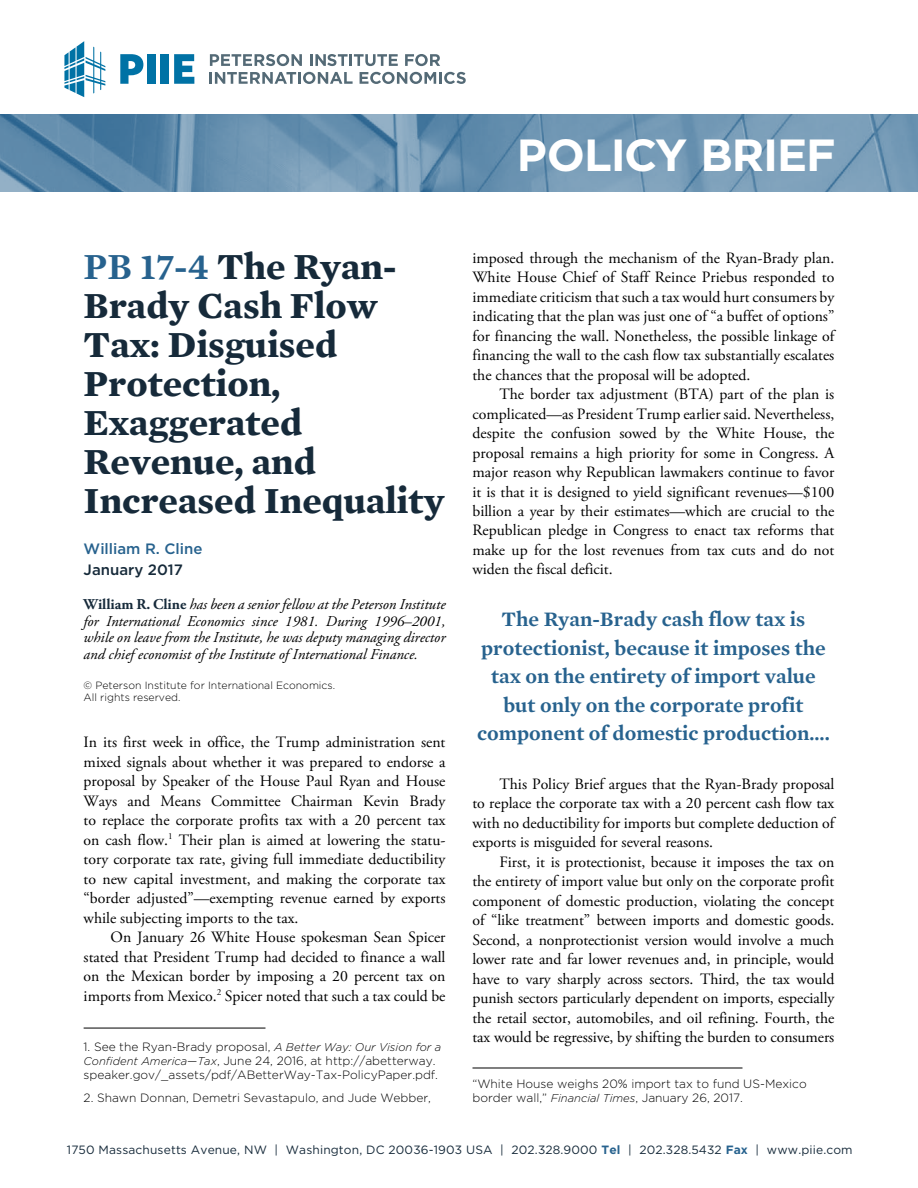
<style>
.page{position:relative;width:918px;height:1188px;background:#fff}
.page>*{position:absolute;margin:0;border:0;box-sizing:border-box;transform-origin:0 0}
.t1{font:700 45px "Gotham";letter-spacing:-.025em;color:#fff}
.t2{font:700 37.5px/39px "Mercury Text G1";color:#162a3a}
.t3{font:600 21px/28.5px "Mercury Text G1";color:#27628e;text-align:center}
.t4{font:15.75px/19.5px "Adobe Garamond Pro";color:#000;text-align:justify}
.t5{font:italic 15px/16.5px "Adobe Garamond Pro";color:#000;text-align:justify}
.t6{font:500 15px "Gotham";color:#27628e}
.t7{font:500 15px "Gotham";color:#162a3a}
.t8{font:300 12px/14.2px "Gotham";color:#000}
.t9{font:12px "Gotham";letter-spacing:.01em;color:#162a3a}
.t10{font:300 10.5px/12px "Gotham";color:#000}
.s1{font-weight:600;color:#27628e}
.s2{font-weight:700;font-style:normal;color:#162a3a}
.s3{font-style:italic;font-size:11.25px}
.s4{font-weight:700;color:#27628e}
</style>
<div class="page">
<svg style="left:210px;top:54px;width:92px;height:12px"></svg>
<svg style="left:310px;top:54px;width:88px;height:12px"></svg>
<svg style="left:405px;top:54px;width:35px;height:12px"></svg>
<svg style="left:209px;top:72px;width:144px;height:12px"></svg>
<svg style="left:360px;top:72px;width:106px;height:12px"></svg>
<svg style="left:120px;top:54px;width:23px;height:30px"></svg>
<div style="left:147px;top:54px;width:8px;height:30px;background:#0072a5"></div>
<div style="left:160px;top:54px;width:9px;height:30px;background:#0072a5"></div>
<svg style="left:174px;top:54px;width:20px;height:30px"></svg>
<svg style="left:65px;top:41px;width:40px;height:56px"></svg>
<img style="left:0;top:114px;width:918px;height:78px">
<hr style="left:84px;top:1028px;width:181px;height:1px;background:#000">
<hr style="left:472px;top:1068px;width:270px;height:1px;background:#000">
<h1 class="t1" style="left:517px;top:125px;width:321px">POLICY BRIEF</h1>
<h2 class="t2" style="left:84px;top:245px;width:362px"><span class="s1">PB 17-4</span> The Ryan-<br>Brady Cash Flow<br>Tax: Disguised<br>Protection,<br>Exaggerated<br>Revenue, and<br>Increased Inequality</h2>
<p class="t6" style="left:84px;top:539px;width:120px">William R. Cline</p>
<p class="t7" style="left:84px;top:560px;width:101px">January 2017</p>
<p class="t5" style="left:84px;top:597px;width:363px"><span class="s2">William R. Cline</span> has been a senior fellow at the Peterson Institute for International Economics since 1981. During 1996–2001, while on leave from the Institute, he was deputy managing director and chief economist of the Institute of International Finance.</p>
<p class="t10" style="left:84px;top:679px;width:253px">© Peterson Institute for International Economics.<br>All rights reserved.</p>
<p class="t4" style="left:84px;top:733px;width:363px">In its first week in office, the Trump administration sent mixed signals about whether it was prepared to endorse a proposal by Speaker of the House Paul Ryan and House Ways and Means Committee Chairman Kevin Brady to replace the corporate profits tax with a 20 percent tax on cash flow.<sup>1</sup> Their plan is aimed at lowering the statu&shy;tory corporate tax rate, giving full immediate deductibility to new capital investment, and making the corporate tax “border adjusted”—exempting revenue earned by exports while subjecting imports to the tax.</p>
<p class="t4" style="left:84px;top:928px;width:363px;text-indent:27px">On January 26 White House spokesman Sean Spicer stated that President Trump had decided to finance a wall on the Mexican border by imposing a 20 percent tax on imports from Mexico.<sup>2</sup> Spicer noted that such a tax could be</p>
<p class="t8" style="left:84px;top:1039px;width:359px">1. See the Ryan-Brady proposal, <span class="s3">A Better Way: Our Vision for a<br>Confident America—Tax</span>, June 24, 2016, at http://abetterway. speaker.gov/_assets/pdf/ABetterWay-Tax-PolicyPaper.pdf.</p>
<p class="t8" style="left:84px;top:1091px;width:349px">2. Shawn Donnan, Demetri Sevastapulo, and Jude Webber,</p>
<p class="t4" style="left:472px;top:248px;width:363px">imposed through the mechanism of the Ryan-Brady plan.<br>White House Chief of Staff Reince Priebus responded to immediate criticism that such a tax would hurt consumers by indicating that the plan was just one of “a buffet of options” for financing the wall. Nonetheless, the possible linkage of financing the wall to the cash flow tax substantially escalates the chances that the proposal will be adopted.</p>
<p class="t4" style="left:472px;top:385px;width:363px;text-indent:27px">The border tax adjustment (BTA) part of the plan is complicated—as President Trump earlier said. Nevertheless, despite the confusion sowed by the White House, the proposal remains a high priority for some in Congress. A major reason why Republican lawmakers continue to favor it is that it is designed to yield significant revenues—$100 billion a year by their estimates—which are crucial to the Republican pledge in Congress to enact tax reforms that make up for the lost revenues from tax cuts and do not widen the fiscal deficit.</p>
<h3 class="t3" style="left:477px;top:604px;width:354px">The Ryan-Brady cash flow tax is protectionist, because it imposes the tax on the entirety of import value but only on the corporate profit component of domestic production….</h3>
<p class="t4" style="left:472px;top:775px;width:363px;text-indent:27px">This Policy Brief argues that the Ryan-Brady proposal to replace the corporate tax with a 20 percent cash flow tax with no deductibility for imports but complete deduction of exports is misguided for several reasons.</p>
<p class="t4" style="left:472px;top:853px;width:363px;text-indent:27px">First, it is protectionist, because it imposes the tax on the entirety of import value but only on the corporate profit component of domestic production, violating the concept of “like treatment” between imports and domestic goods.<br>Second, a nonprotectionist version would involve a much lower rate and far lower revenues and, in principle, would have to vary sharply across sectors. Third, the tax would punish sectors particularly dependent on imports, especially the retail sector, automobiles, and oil refining. Fourth, the tax would be regressive, by shifting the burden to consumers</p>
<p class="t8" style="left:472px;top:1077px;width:336px">“White House weighs 20% import tax to fund US-Mexico border wall,” <span class="s3">Financial Times</span>, January 26, 2017.</p>
<p class="t9" style="left:67px;top:1142px;width:787px">1750 Massachusetts Avenue, NW | Washington, DC 20036-1903 USA | 202.328.9000 <span class="s4">Tel</span> | 202.328.5432 <span class="s4">Fax</span> | www.piie.com</p>
</div>
